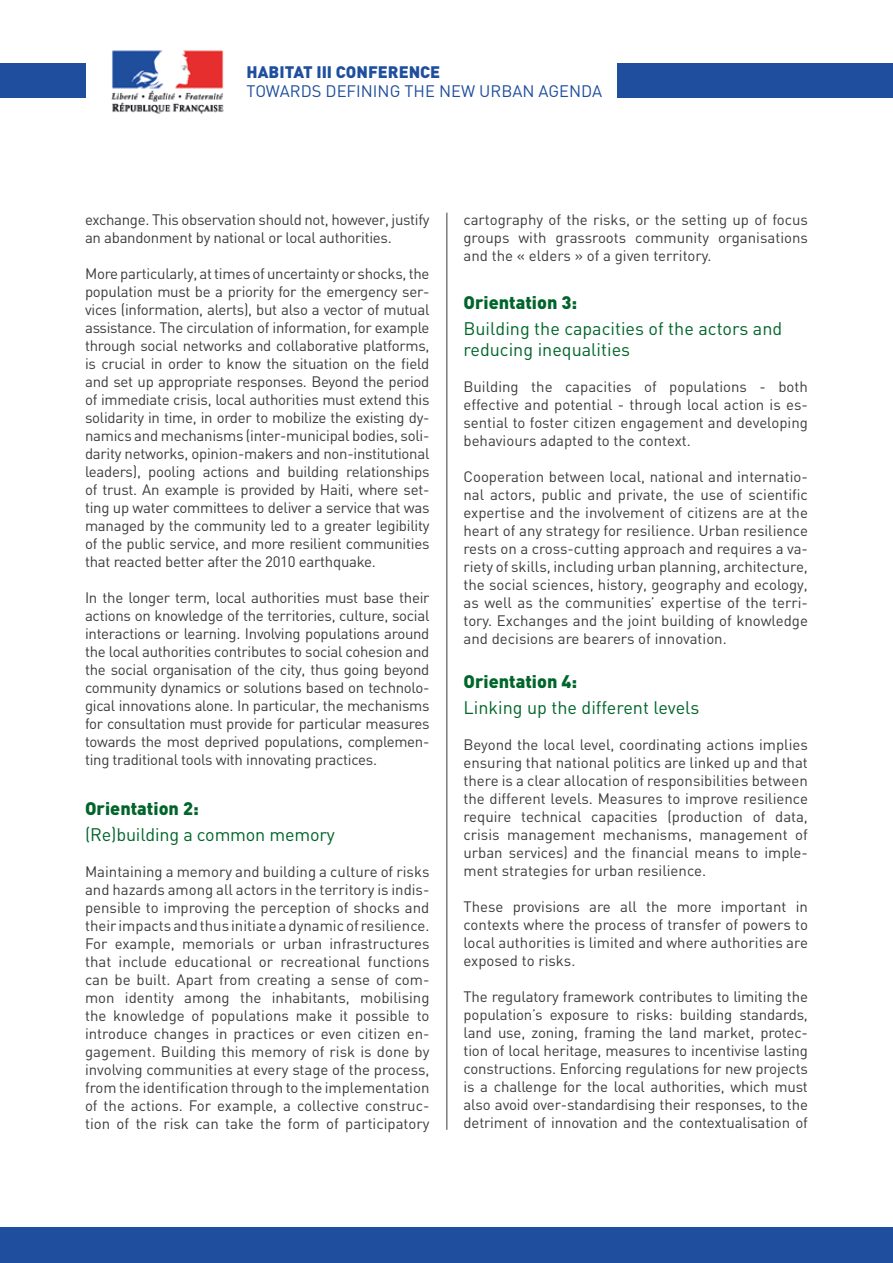
<style>
.page{position:relative;width:893px;height:1263px;background:#fff}
.page>*{position:absolute;margin:0;border:0;box-sizing:border-box;transform-origin:0 0}
.t1{font:18px/21.6px "DIN";color:#00652a}
.t2{font:900 18px "DIN";color:#00652a}
.t3{font:16.5px "DIN";color:#1e4e9d}
.t4{font:900 16.5px "DIN";color:#1e4e9d}
.t5{font:15px/18px "DIN";letter-spacing:-.01em;color:#3c3c3b;text-align:justify}
</style>
<div class="page">
<hr style="left:446px;top:213px;width:1px;height:917px;background:#3c3c3b">
<div style="left:0;top:1227px;width:893px;height:36px;background:#1e4e9d"></div>
<img style="left:111px;top:50px;width:113px;height:64px">
<div style="left:0;top:64px;width:85px;height:34px;background:#1e4e9d"></div>
<div style="left:618px;top:64px;width:275px;height:34px;background:#1e4e9d"></div>
<p class="t4" style="left:247px;top:61px;width:195px">HABITAT III CONFERENCE</p>
<p class="t3" style="left:247px;top:81px;width:357px">TOWARDS DEFINING THE NEW URBAN AGENDA</p>
<p class="t5" style="left:85px;top:210px;width:346px">exchange. This observation should not, however, justify an abandonment by national or local authorities.</p>
<p class="t5" style="left:85px;top:264px;width:346px">More particularly, at times of uncertainty or shocks, the population must be a priority for the emergency ser&shy;vices (information, alerts), but also a vector of mutual assistance. The circulation of information, for example through social networks and collaborative platforms, is crucial in order to know the situation on the field and set up appropriate responses. Beyond the period of immediate crisis, local authorities must extend this solidarity in time, in order to mobilize the existing dy&shy;namics and mechanisms (inter-municipal bodies, soli&shy;darity networks, opinion-makers and non-institutional leaders), pooling actions and building relationships of trust. An example is provided by Haiti, where set&shy;ting up water committees to deliver a service that was managed by the community led to a greater legibility of the public service, and more resilient communities that reacted better after the 2010 earthquake.</p>
<p class="t5" style="left:85px;top:588px;width:346px">In the longer term, local authorities must base their actions on knowledge of the territories, culture, social interactions or learning. Involving populations around the local authorities contributes to social cohesion and the social organisation of the city, thus going beyond community dynamics or solutions based on technolo&shy;gical innovations alone. In particular, the mechanisms for consultation must provide for particular measures towards the most deprived populations, complemen&shy;ting traditional tools with innovating practices.</p>
<p class="t2" style="left:85px;top:796px;width:115px">Orientation 2:</p>
<p class="t1" style="left:85px;top:823px;width:251px">(Re)building a common memory</p>
<p class="t5" style="left:85px;top:862px;width:346px">Maintaining a memory and building a culture of risks and hazards among all actors in the territory is indis&shy;pensible to improving the perception of shocks and their impacts and thus initiate a dynamic of resilience.<br>For example, memorials or urban infrastructures that include educational or recreational functions can be built. Apart from creating a sense of com&shy;mon identity among the inhabitants, mobilising the knowledge of populations make it possible to introduce changes in practices or even citizen en&shy;gagement. Building this memory of risk is done by involving communities at every stage of the process, from the identification through to the implementation of the actions. For example, a collective construc&shy;tion of the risk can take the form of participatory</p>
<p class="t5" style="left:463px;top:210px;width:346px">cartography of the risks, or the setting up of focus groups with grassroots community organisations and the « elders » of a given territory.</p>
<p class="t2" style="left:463px;top:290px;width:115px">Orientation 3:</p>
<p class="t1" style="left:463px;top:317px;width:320px">Building the capacities of the actors and reducing inequalities</p>
<p class="t5" style="left:463px;top:378px;width:346px">Building the capacities of populations - both effective and potential - through local action is es&shy;sential to foster citizen engagement and developing behaviours adapted to the context.</p>
<p class="t5" style="left:463px;top:468px;width:346px">Cooperation between local, national and internatio&shy;nal actors, public and private, the use of scientific expertise and the involvement of citizens are at the heart of any strategy for resilience. Urban resilience rests on a cross-cutting approach and requires a va&shy;riety of skills, including urban planning, architecture, the social sciences, history, geography and ecology, as well as the communities’ expertise of the terri&shy;tory. Exchanges and the joint building of knowledge and decisions are bearers of innovation.</p>
<p class="t2" style="left:463px;top:670px;width:115px">Orientation 4:</p>
<p class="t1" style="left:463px;top:696px;width:237px">Linking up the different levels</p>
<p class="t5" style="left:463px;top:735px;width:346px">Beyond the local level, coordinating actions implies ensuring that national politics are linked up and that there is a clear allocation of responsibilities between the different levels. Measures to improve resilience require technical capacities (production of data, crisis management mechanisms, management of urban services) and the financial means to imple&shy;ment strategies for urban resilience.</p>
<p class="t5" style="left:463px;top:897px;width:346px">These provisions are all the more important in contexts where the process of transfer of powers to local authorities is limited and where authorities are exposed to risks.</p>
<p class="t5" style="left:463px;top:987px;width:346px">The regulatory framework contributes to limiting the population’s exposure to risks: building standards, land use, zoning, framing the land market, protec&shy;tion of local heritage, measures to incentivise lasting constructions. Enforcing regulations for new projects is a challenge for the local authorities, which must also avoid over-standardising their responses, to the detriment of innovation and the contextualisation of</p>
</div>
